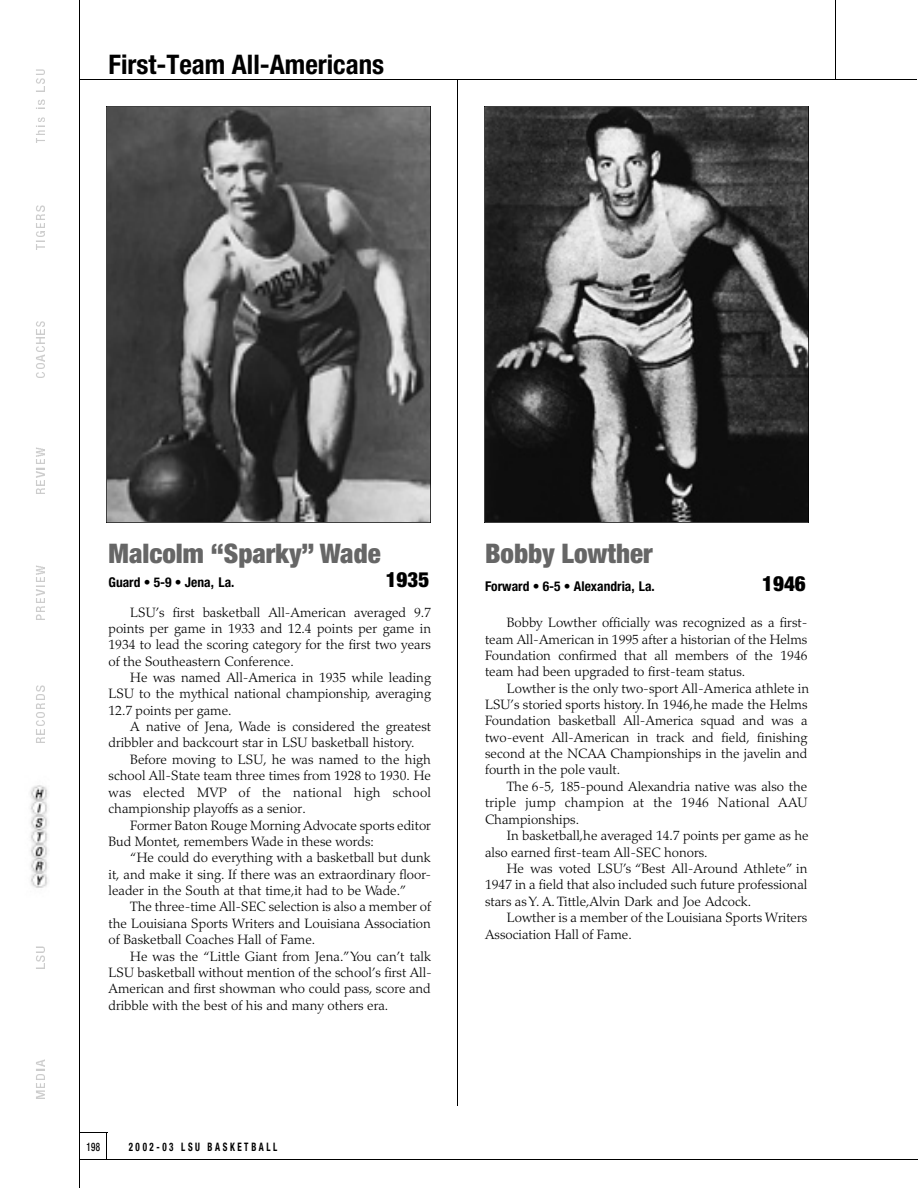
<style>
.page{position:relative;width:918px;height:1188px;background:#fff}
.page>*{position:absolute;margin:0;border:0;box-sizing:border-box;transform-origin:0 0}
.t1{font:900 condensed 27px "Helvetica Neue";color:#666}
.t2{font:700 condensed 27px "Helvetica Neue";color:#000}
.t3{font:900 condensed 21px "Helvetica Neue";color:#000}
.t4{font:300 13.5px/16.4px "Palatino";color:#000;text-align:justify}
.t5{font:700 condensed 13.5px "Helvetica Neue";color:#000}
.t6{font:700 condensed 11.7px "Helvetica Neue";letter-spacing:.275em;color:#000;scale:.77 1}
.t7{font:500 condensed 11.7px "Helvetica Neue";color:#000;scale:.77 1}
</style>
<div class="page">
<img style="left:30px;top:785px;width:18px;height:103px">
<svg style="left:36px;top:1059px;width:9px;height:39px"></svg>
<svg style="left:36px;top:947px;width:9px;height:21px"></svg>
<svg style="left:36px;top:686px;width:9px;height:57px"></svg>
<svg style="left:36px;top:565px;width:9px;height:55px"></svg>
<svg style="left:36px;top:448px;width:9px;height:46px"></svg>
<svg style="left:36px;top:321px;width:9px;height:57px"></svg>
<svg style="left:36px;top:206px;width:9px;height:44px"></svg>
<svg style="left:36px;top:117px;width:9px;height:26px"></svg>
<svg style="left:36px;top:99px;width:9px;height:10px"></svg>
<svg style="left:36px;top:69px;width:9px;height:22px"></svg>
<hr style="left:80px;top:0;width:1px;height:1188px;background:#000">
<hr style="left:80px;top:80px;width:837px;height:1px;background:#000">
<hr style="left:80px;top:1160px;width:837px;height:1px;background:#000">
<svg style="left:80px;top:1132px;width:27px;height:28px"></svg>
<hr style="left:836px;top:0;width:1px;height:80px;background:#000">
<img style="left:107px;top:107px;width:324px;height:415px">
<img style="left:485px;top:107px;width:324px;height:415px">
<hr style="left:458px;top:80px;width:1px;height:1026px;background:#000">
<h1 class="t2" style="left:109px;top:54px;width:277px">First-Team All-Americans</h1>
<h1 class="t1" style="left:109px;top:543px;width:274px">Malcolm “Sparky” Wade</h1>
<p class="t5" style="left:109px;top:577px;width:127px">Guard • 5-9 • Jena, La.</p>
<h2 class="t3" style="left:386px;top:572px;width:45px">1935</h2>
<p class="t4" style="left:109px;top:605px;width:324px;text-indent:22px">LSU’s first basketball All-American averaged 9.7 points per game in 1933 and 12.4 points per game in 1934 to lead the scoring category for the first two years of the Southeastern Conference.</p>
<p class="t4" style="left:109px;top:670px;width:324px;text-indent:22px">He was named All-America in 1935 while leading LSU to the mythical national championship, averaging 12.7 points per game.</p>
<p class="t4" style="left:109px;top:720px;width:324px;text-indent:22px">A native of Jena, Wade is considered the greatest dribbler and backcourt star in LSU basketball history.</p>
<p class="t4" style="left:109px;top:753px;width:324px;text-indent:22px">Before moving to LSU, he was named to the high school All-State team three times from 1928 to 1930. He was elected MVP of the national high school championship playoffs as a senior.</p>
<p class="t4" style="left:109px;top:818px;width:324px;text-indent:22px">Former Baton Rouge Morning Advocate sports editor<br>Bud Montet, remembers Wade in these words:</p>
<p class="t4" style="left:109px;top:851px;width:324px;text-indent:22px">“He could do everything with a basketball but dunk it, and make it sing. If there was an extraordinary floor&shy;leader in the South at that time,it had to be Wade.”</p>
<p class="t4" style="left:109px;top:900px;width:324px;text-indent:22px">The three-time All-SEC selection is also a member of the Louisiana Sports Writers and Louisiana Association of Basketball Coaches Hall of Fame.</p>
<p class="t4" style="left:109px;top:950px;width:325px;text-indent:22px">He was the “Little Giant from Jena.”You can’t talk LSU basketball without mention of the school’s first All-American and first showman who could pass, score and dribble with the best of his and many others era.</p>
<p class="t7" style="left:86px;top:1143px;width:19px">1 9 8</p>
<p class="t6" style="left:129px;top:1143px;width:194px">2002-03 LSU BASKETBALL</p>
<h1 class="t1" style="left:485px;top:543px;width:169px">Bobby Lowther</h1>
<p class="t5" style="left:485px;top:581px;width:171px">Forward • 6-5 • Alexandria, La.</p>
<h2 class="t3" style="left:762px;top:576px;width:45px">1946</h2>
<p class="t4" style="left:485px;top:616px;width:324px;text-indent:22px">Bobby Lowther officially was recognized as a first&shy;team All-American in 1995 after a historian of the Helms Foundation confirmed that all members of the 1946 team had been upgraded to first-team status.</p>
<p class="t4" style="left:485px;top:681px;width:326px;text-align:left;text-indent:22px">Lowther is the only two-sport All-America athlete in LSU’s storied sports history. In 1946,he made the Helms Foundation basketball All-America squad and was a two-event All-American in track and field, finishing second at the NCAA Championships in the javelin and fourth in the pole vault.</p>
<p class="t4" style="left:485px;top:780px;width:324px;text-indent:22px">The 6-5, 185-pound Alexandria native was also the triple jump champion at the 1946 National A AU Championships.</p>
<p class="t4" style="left:485px;top:829px;width:325px;text-indent:22px">In basketball,he averaged 14.7 points per game as he also earned first-team All-SEC honors.</p>
<p class="t4" style="left:485px;top:862px;width:324px;text-indent:22px">He was voted LSU’s “Best All-Around Athlete” in 1947 in a field that also included such future professional stars as Y. A. Tittle,Alvin Dark and Joe Adcock.</p>
<p class="t4" style="left:485px;top:911px;width:324px;text-indent:22px">Lowther is a member of the Louisiana Sports Writers<br>Association Hall of Fame.</p>
</div>
